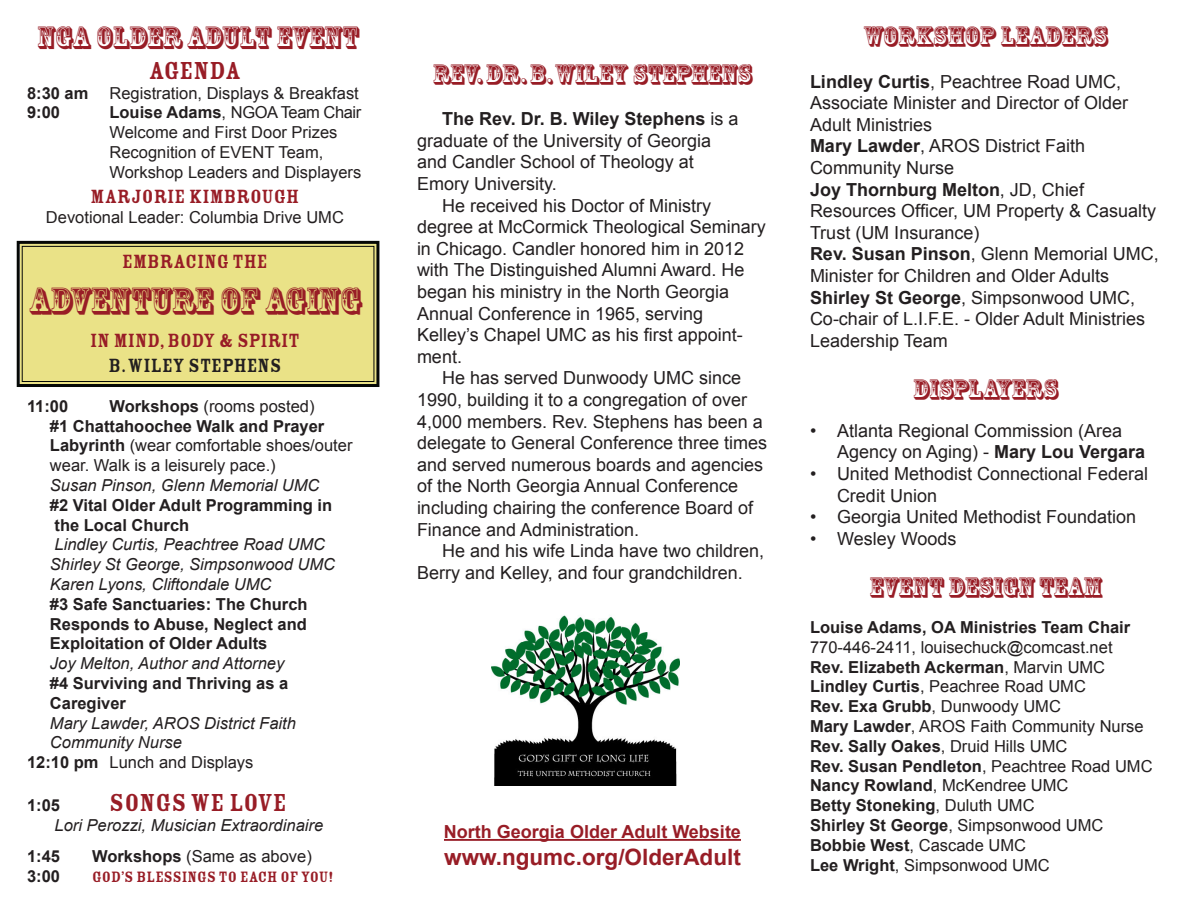
<style>
.page{position:relative;width:1188px;height:918px;background:#fff}
.page>*{position:absolute;margin:0;border:0;box-sizing:border-box;transform-origin:0 0}
.Headings_2011{font:36px "Rosewood Std";color:#981d26}
.Headings_2011-2{font:30px "Rosewood Std";color:#981d26}
.text{font:27px "Rosewood Std";color:#981d26}
.text-2{font:27px "Rosewood Std Fill";color:#981d26}
.Headings_2011-3{font:27px "Rosewood Std Fill";color:#981d26}
.text-3{font:700 22.5px "Arial";color:#981d26}
.Headings_2011-4{font:21px "Rosewood Std Fill";color:#981d26}
.Headings_2011-5{font:21px "Rosewood Std Fill";color:#231f20}
.text-4{font:18px/21.6px "Arial";color:#231f20}
.text-5{font:700 18px "Arial";color:#231f20}
.text-6{font:700 18px "Arial";color:#981d26}
.text-7{font:700 16.5px "Arial";color:#231f20}
.text-8{font:16.5px "Arial";color:#231f20}
.text-9{font:italic 16.5px "Arial";color:#231f20}
.Headings_2011-6{font:16.5px "Arial";color:#231f20}
.text-10{font:16.5px "Rosewood Std Fill";color:#981d26}
.text-11{font:16.5px "Arial";letter-spacing:-.025em;color:#231f20}
.s1{font-weight:700}
.s2{font-weight:400}
</style>
<div class="page">
<svg style="left:16px;top:240px;width:364px;height:147px"></svg>
<div style="left:22px;top:246px;width:352px;height:136px;border:1px solid #050806"></div>
<hr style="left:444px;top:839px;width:297px;height:2px;background:#981d26">
<img style="left:491px;top:615px;width:189px;height:170px">
<p class="Headings_2011-2" style="left:37px;top:20px;width:323px">NGA OLDER ADULT EVENT</p>
<p class="Headings_2011-3" style="left:149px;top:56px;width:94px">AGENDA</p>
<p class="text-7" style="left:27px;top:82px;width:63px">8:30 am</p>
<p class="text-8" style="left:109px;top:82px;width:251px">Registration, Displays &amp; Breakfast</p>
<p class="text-7" style="left:27px;top:102px;width:35px">9:00</p>
<p class="text-11" style="left:110px;top:102px;width:253px"><span class="s1">Louise Adams</span>, NGOA Team Chair</p>
<p class="text-8" style="left:110px;top:122px;width:229px">Welcome and First Door Prizes</p>
<p class="text-8" style="left:110px;top:141px;width:216px">Recognition of EVENT Team,</p>
<p class="text-8" style="left:110px;top:161px;width:253px">Workshop Leaders and Displayers</p>
<p class="Headings_2011-4" style="left:91px;top:185px;width:210px">MARJORIE KIMBROUGH</p>
<p class="Headings_2011-6" style="left:46px;top:206px;width:299px">Devotional Leader: Columbia Drive UMC</p>
<p class="Headings_2011-4" style="left:122px;top:250px;width:147px">EMBRACING THE</p>
<p class="Headings_2011" style="left:29px;top:280px;width:334px">ADVENTURE OF AGING</p>
<p class="Headings_2011-4" style="left:90px;top:329px;width:211px">IN MIND, BODY &amp; SPIRIT</p>
<p class="Headings_2011-5" style="left:109px;top:354px;width:174px">B. WILEY STEPHENS</p>
<p class="text-7" style="left:27px;top:395px;width:43px">11:00</p>
<p class="text-8" style="left:110px;top:395px;width:207px"><span class="s1">Workshops</span> (rooms posted)</p>
<p class="text-7" style="left:50px;top:415px;width:276px">#1 Chattahoochee Walk and Prayer</p>
<p class="text-8" style="left:50px;top:435px;width:304px"><span class="s1">Labyrinth</span> (wear comfortable shoes/outer</p>
<p class="text-8" style="left:50px;top:455px;width:227px">wear. Walk is a leisurely pace.)</p>
<p class="text-9" style="left:50px;top:475px;width:271px">Susan Pinson, Glenn Memorial UMC</p>
<p class="text-7" style="left:50px;top:494px;width:284px">#2 Vital Older Adult Programming in</p>
<p class="text-7" style="left:55px;top:514px;width:136px">the Local Church</p>
<p class="text-9" style="left:55px;top:534px;width:272px">Lindley Curtis, Peachtree Road UMC</p>
<p class="text-9" style="left:50px;top:554px;width:287px">Shirley St George, Simpsonwood UMC</p>
<p class="text-9" style="left:50px;top:574px;width:223px">Karen Lyons, Cliftondale UMC</p>
<p class="text-7" style="left:50px;top:593px;width:259px">#3 Safe Sanctuaries: The Church</p>
<p class="text-7" style="left:50px;top:613px;width:258px">Responds to Abuse, Neglect and</p>
<p class="text-7" style="left:50px;top:633px;width:219px">Exploitation of Older Adults</p>
<p class="text-9" style="left:50px;top:653px;width:236px">Joy Melton, Author and Attorney</p>
<p class="text-7" style="left:50px;top:672px;width:240px">#4 Surviving and Thriving as a</p>
<p class="text-7" style="left:50px;top:692px;width:78px">Caregiver</p>
<p class="text-9" style="left:50px;top:712px;width:248px">Mary Lawder, AROS District Faith</p>
<p class="text-9" style="left:50px;top:732px;width:134px">Community Nurse</p>
<p class="text-8" style="left:27px;top:752px;width:228px"><span class="s1">12:10 pm</span> Lunch and Displays</p>
<p class="text-7" style="left:27px;top:795px;width:35px">1:05</p>
<p class="text-2" style="left:110px;top:788px;width:179px">SONGS WE LOVE</p>
<p class="text-9" style="left:55px;top:815px;width:270px">Lori Perozzi, Musician Extraordinaire</p>
<p class="text-7" style="left:27px;top:845px;width:35px">1:45</p>
<p class="text-8" style="left:92px;top:845px;width:221px"><span class="s1">Workshops</span> (Same as above)</p>
<p class="text-7" style="left:27px;top:865px;width:35px">3:00</p>
<p class="text-10" style="left:92px;top:868px;width:243px">GOD’S BLESSINGS TO EACH OF YOU!</p>
<p class="text" style="left:433px;top:59px;width:321px">REV. DR. B. WILEY STEPHENS</p>
<p class="text-5" style="left:442px;top:107px;width:298px">The Rev. Dr. B. Wiley Stephens <span class="s2">is a</span></p>
<p class="text-4" style="left:417px;top:130px;width:296px">graduate of the University of Georgia</p>
<p class="text-4" style="left:417px;top:151px;width:278px">and Candler School of Theology at</p>
<p class="text-4" style="left:417px;top:173px;width:141px">Emory University.</p>
<p class="text-4" style="left:442px;top:195px;width:271px">He received his Doctor of Ministry</p>
<p class="text-4" style="left:417px;top:216px;width:350px">degree at McCormick Theological Seminary in Chicago. Candler honored him in 2012 with The Distinguished Alumni Award. He began his ministry in the North Georgia</p>
<p class="text-4" style="left:417px;top:303px;width:288px">Annual Conference in 1965, serving</p>
<p class="text-4" style="left:417px;top:324px;width:327px">Kelley’s Chapel UMC as his first appoint&shy;ment.</p>
<p class="text-4" style="left:417px;top:367px;width:352px;text-indent:25px">He has served Dunwoody UMC since 1990, building it to a congregation of over 4,000 members. Rev. Stephens has been a delegate to General Conference three times and served numerous boards and agencies of the North Georgia Annual Conference including chairing the conference Board of Finance and Administration.</p>
<p class="text-4" style="left:417px;top:540px;width:349px;text-indent:25px">He and his wife Linda have two children,<br>Berry and Kelley, and four grandchildren.</p>
<p class="text-6" style="left:444px;top:820px;width:299px">North Georgia Older Adult Website</p>
<p class="text-3" style="left:444px;top:842px;width:298px">www.ngumc.org/OlderAdult</p>
<p class="text" style="left:863px;top:21px;width:246px">WORKSHOP LEADERS</p>
<p class="text-4" style="left:810px;top:71px;width:313px"><span class="s1">Lindley Curtis</span>, Peachtree Road UMC,</p>
<p class="text-4" style="left:810px;top:92px;width:320px">Associate Minister and Director of Older<br>Adult Ministries</p>
<p class="text-4" style="left:810px;top:136px;width:277px"><span class="s1">Mary Lawder</span>, AROS District Faith</p>
<p class="text-4" style="left:810px;top:157px;width:146px">Community Nurse</p>
<p class="text-5" style="left:810px;top:178px;width:276px">Joy Thornburg Melton<span class="s2">, JD, Chief</span></p>
<p class="text-4" style="left:810px;top:200px;width:348px">Resources Officer, UM Property &amp; Casualty<br>Trust (UM Insurance)</p>
<p class="text-4" style="left:810px;top:244px;width:350px"><span class="s1">Rev. Susan Pinson</span>, Glenn Memorial UMC,<br>Minister for Children and Older Adults</p>
<p class="text-4" style="left:810px;top:287px;width:337px"><span class="s1">Shirley St George</span>, Simpsonwood UMC,<br>Co-chair of L.I.F.E. - Older Adult Ministries<br>Leadership Team</p>
<p class="text" style="left:913px;top:374px;width:146px">DISPLAYERS</p>
<p class="text-4" style="left:837px;top:420px;width:310px">Atlanta Regional Commission (Area<br>Agency on Aging) - <span class="s1">Mary Lou Vergara</span></p>
<p class="text-4" style="left:837px;top:463px;width:313px">United Methodist Connectional Federal<br>Credit Union</p>
<p class="text-4" style="left:837px;top:506px;width:301px">Georgia United Methodist Foundation</p>
<p class="text-4" style="left:837px;top:528px;width:121px">Wesley Woods</p>
<p class="text" style="left:869px;top:572px;width:234px">EVENT DESIGN TEAM</p>
<p class="text-7" style="left:810px;top:616px;width:322px">Louise Adams, OA Ministries Team Chair</p>
<p class="text-8" style="left:810px;top:636px;width:304px">770-446-2411, louisechuck@comcast.net</p>
<p class="text-7" style="left:810px;top:656px;width:297px">Rev. Elizabeth Ackerman<span class="s2">, Marvin UMC</span></p>
<p class="text-8" style="left:810px;top:676px;width:277px"><span class="s1">Lindley Curtis</span>, Peachree Road UMC</p>
<p class="text-7" style="left:810px;top:696px;width:252px">Rev. Exa Grubb<span class="s2">, Dunwoody UMC</span></p>
<p class="text-8" style="left:810px;top:715px;width:335px"><span class="s1">Mary Lawder</span>, AROS Faith Community Nurse</p>
<p class="text-7" style="left:810px;top:735px;width:259px">Rev. Sally Oakes<span class="s2">, Druid Hills UMC</span></p>
<p class="text-7" style="left:810px;top:755px;width:344px">Rev. Susan Pendleton<span class="s2">, Peachtree Road UMC</span></p>
<p class="text-8" style="left:810px;top:775px;width:260px"><span class="s1">Nancy Rowland</span>, McKendree UMC</p>
<p class="text-7" style="left:810px;top:795px;width:226px">Betty Stoneking<span class="s2">, Duluth UMC</span></p>
<p class="text-7" style="left:810px;top:814px;width:295px">Shirley St George<span class="s2">, Simpsonwood UMC</span></p>
<p class="text-8" style="left:810px;top:834px;width:218px"><span class="s1">Bobbie West</span>, Cascade UMC</p>
<p class="text-8" style="left:810px;top:854px;width:241px"><span class="s1">Lee Wright</span>, Simpsonwood UMC</p>
<p class="text-4" style="left:810px;top:420px;width:8px">•</p>
<p class="text-4" style="left:810px;top:463px;width:8px">•</p>
<p class="text-4" style="left:810px;top:506px;width:8px">• •</p>
</div>
